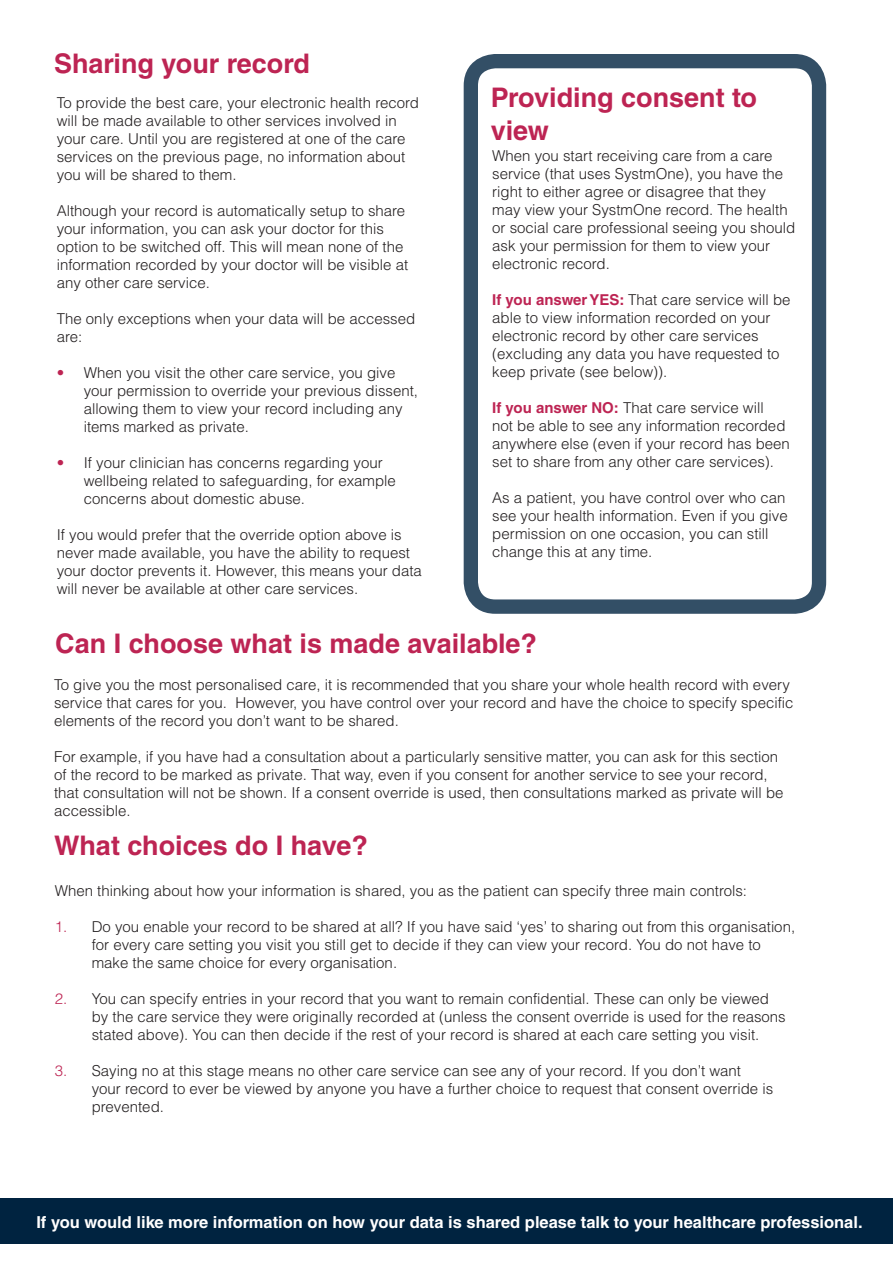
<style>
.page{position:relative;width:893px;height:1263px;background:#fff}
.page>*{position:absolute;margin:0;border:0;box-sizing:border-box;transform-origin:0 0}
.t1{font:700 27px/32.4px "Helvetica LT Std";color:#bd2453}
.t2{font:700 16.5px "Helvetica LT Std";color:#fff}
.t3{font:300 15px/18px "Helvetica LT Std";color:#231f20}
.s1{color:#bd2453}
.s2{font-weight:700;color:#bd2453}
</style>
<div class="page">
<div style="left:0;top:1198px;width:893px;height:45px;background:#002340"></div>
<div style="left:464px;top:54px;width:362px;height:560px;border:14px solid #002340;border-radius:25px"></div>
<p class="t1" style="left:54px;top:47px;width:257px">Sharing your record</p>
<p class="t3" style="left:57px;top:93px;width:364px">To provide the best care, your electronic health record will be made available to other services involved in your care. Until you are registered at one of the care services on the previous page, no information about you will be shared to them.</p>
<p class="t3" style="left:57px;top:201px;width:353px">Although your record is automatically setup to share your information, you can ask your doctor for this option to be switched off. This will mean none of the information recorded by your doctor will be visible at any other care service.</p>
<p class="t3" style="left:57px;top:309px;width:360px">The only exceptions when your data will be accessed are:</p>
<p class="t3" style="left:84px;top:363px;width:336px;text-indent:-27px"><span class="s1">•</span> When you visit the other care service, you give your permission to override your previous dissent, allowing them to view your record including any items marked as private.</p>
<p class="t3" style="left:84px;top:453px;width:314px;text-indent:-27px"><span class="s1">•</span> If your clinician has concerns regarding your wellbeing related to safeguarding, for example concerns about domestic abuse.</p>
<p class="t3" style="left:57px;top:525px;width:367px">If you would prefer that the override option above is never made available, you have the ability to request your doctor prevents it. However, this means your data will never be available at other care services.</p>
<p class="t1" style="left:491px;top:81px;width:268px">Providing consent to view</p>
<p class="t3" style="left:492px;top:146px;width:304px">When you start receiving care from a care service (that uses SystmOne), you have the right to either agree or disagree that they may view your SystmOne record. The health or social care professional seeing you should ask your permission for them to view your electronic record.</p>
<p class="t3" style="left:492px;top:290px;width:300px"><span class="s2">If you answer YES:</span> That care service will be able to view information recorded on your electronic record by other care services (excluding any data you have requested to keep private (see below)).</p>
<p class="t3" style="left:492px;top:398px;width:299px"><span class="s2">If you answer NO:</span> That care service will<br>not be able to see any information recorded anywhere else (even if your record has been set to share from any other care services).</p>
<p class="t3" style="left:492px;top:488px;width:297px">As a patient, you have control over who can see your health information. Even if you give permission on one occasion, you can still change this at any time.</p>
<p class="t1" style="left:55px;top:626px;width:483px">Can I choose what is made available?</p>
<p class="t3" style="left:54px;top:676px;width:741px">To give you the most personalised care, it is recommended that you share your whole health record with every service that cares for you. However, you have control over your record and have the choice to specify specific elements of the record you don’t want to be shared.</p>
<p class="t3" style="left:54px;top:748px;width:731px">For example, if you have had a consultation about a particularly sensitive matter, you can ask for this section of the record to be marked as private. That way, even if you consent for another service to see your record, that consultation will not be shown. If a consent override is used, then consultations marked as private will be accessible.</p>
<p class="t1" style="left:54px;top:829px;width:315px">What choices do I have?</p>
<p class="t3" style="left:55px;top:881px;width:694px">When thinking about how your information is shared, you as the patient can specify three main controls:</p>
<p class="t3" style="left:92px;top:917px;width:705px;text-indent:-37px"><span class="s1">1.</span> Do you enable your record to be shared at all? If you have said ‘yes’ to sharing out from this organisation, for every care setting you visit you still get to decide if they can view your record. You do not have to make the same choice for every organisation.</p>
<p class="t3" style="left:92px;top:989px;width:695px;text-indent:-37px"><span class="s1">2.</span> You can specify entries in your record that you want to remain confidential. These can only be viewed by the care service they were originally recorded at (unless the consent override is used for the reasons stated above). You can then decide if the rest of your record is shared at each care setting you visit.</p>
<p class="t3" style="left:92px;top:1061px;width:683px;text-indent:-37px"><span class="s1">3.</span> Saying no at this stage means no other care service can see any of your record. If you don’t want your record to ever be viewed by anyone you have a further choice to request that consent override is prevented.</p>
<p class="t2" style="left:36px;top:1212px;width:828px">If you would like more information on how your data is shared please talk to your healthcare professional.</p>
</div>
